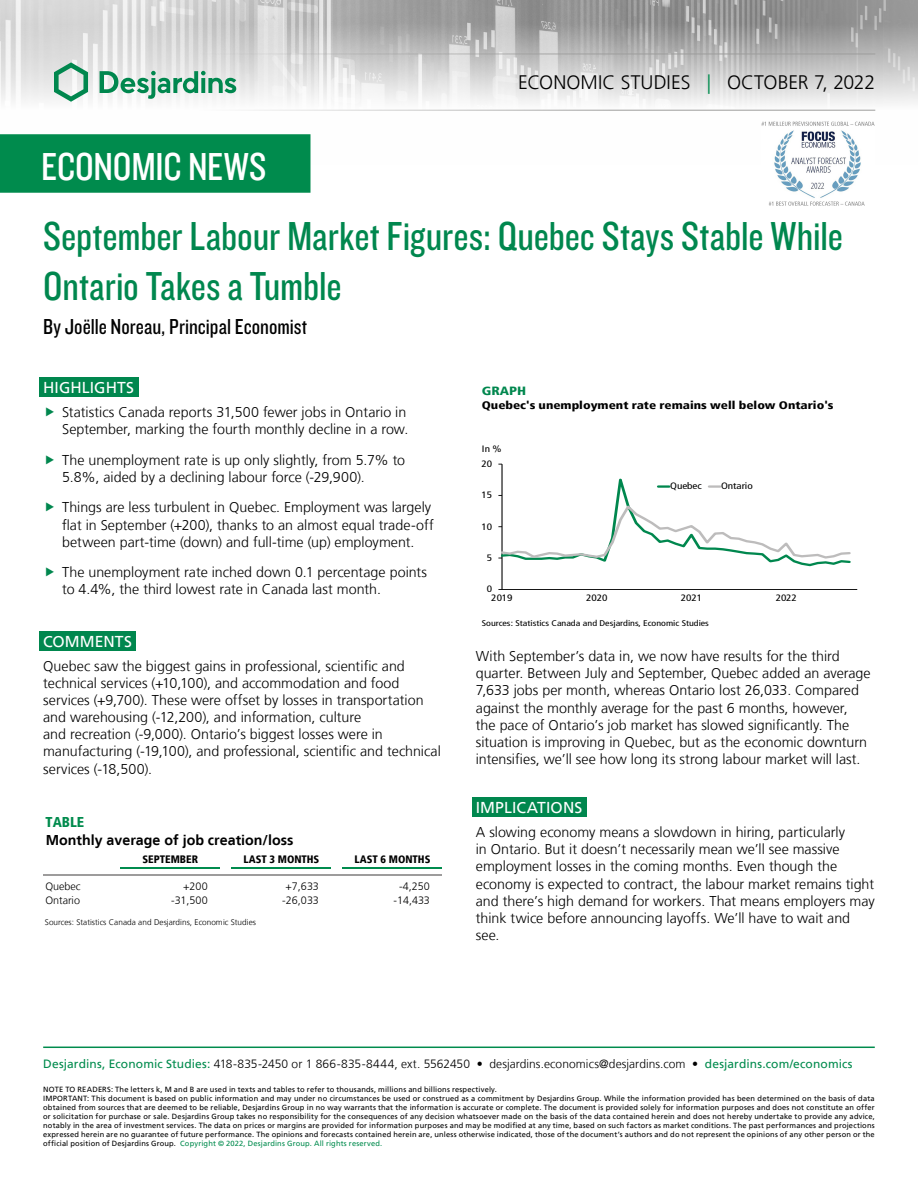
<style>
.page{position:relative;width:918px;height:1188px;background:#fff}
.page>*{position:absolute;margin:0;border:0;box-sizing:border-box;transform-origin:0 0}
.t1{font:42px/50.4px "Knockout 29 Junior Ltweight";letter-spacing:-.005em;color:#00874e}
.t2{font:40.5px "Knockout 29 Junior Ltweight";letter-spacing:-.005em;color:#fff}
.t3{font:22.5px "Knockout 29 Junior Ltweight";color:#000}
.t4{font:300 19.5px "Frutiger LT";color:#000}
.t5{font:15.75px "Frutiger LT";letter-spacing:.005em;color:#fff}
.t6{font:300 14.25px/17.1px "Frutiger LT";color:#000}
.t7{font:italic 700 14.25px "Frutiger LT";color:#000}
.t8{font:900 condensed 14.25px "Frutiger LT";color:#008b4d}
.t9{font:300 12px "Frutiger LT";letter-spacing:.005em;color:#000}
.t10{font:900 condensed 12px "Frutiger LT";color:#00874e;scale:1.2 1}
.t11{font:900 condensed 11.1px "Frutiger LT";color:#000;scale:1.2 1}
.t12{font:300 10.8px "Frutiger LT";color:#000}
.t13{font:900 condensed 10.8px "Frutiger LT";color:#000}
.t14{font:condensed 9.3px "Frutiger LT";color:#000;scale:1.2 1}
.t15{font:condensed 8.25px "Frutiger LT";color:#000;scale:1.2 1}
.t16{font:300 8.25px "Frutiger LT";letter-spacing:.005em;color:#000}
.t17{font:7.5px/9px "Frutiger LT";letter-spacing:.02em;color:#000}
.s1{color:#008b4d}
.s2{font-weight:400;color:#008b4d}
</style>
<div class="page">
<img style="left:0;top:0;width:918px;height:164px">
<hr style="left:43px;top:54px;width:832px;height:1px;background:#9d9d9c">
<hr style="left:43px;top:110px;width:832px;height:1px;background:#9d9d9c">
<svg style="left:54px;top:62px;width:34px;height:40px"></svg>
<svg style="left:100px;top:71px;width:136px;height:28px"></svg>
<div style="left:0;top:135px;width:310px;height:57px;background:#008b4d"></div>
<div style="left:0;top:134px;width:310px;height:59px;border:2px solid #008b4d"></div>
<hr style="left:43px;top:1047px;width:832px;height:1px;background:#008b4d">
<div style="left:39px;top:377px;width:99px;height:20px;background:#00874e"></div>
<div style="left:39px;top:631px;width:97px;height:20px;background:#00874e"></div>
<div style="left:472px;top:797px;width:114px;height:20px;background:#00874e"></div>
<hr style="left:502px;top:464px;width:1px;height:125px;background:#000">
<hr style="left:502px;top:589px;width:355px;height:1px;background:#000">
<svg style="left:498px;top:464px;width:353px;height:103px"></svg>
<img style="left:761px;top:121px;width:114px;height:85px">
<hr style="left:120px;top:867px;width:100px;height:1px;background:#008b4d">
<hr style="left:232px;top:867px;width:99px;height:1px;background:#008b4d">
<hr style="left:343px;top:867px;width:99px;height:1px;background:#008b4d">
<hr style="left:43px;top:875px;width:399px;height:1px;background:#9d9c9c">
<h2 class="t2" style="left:41px;top:140px;width:227px">ECONOMIC NEWS</h2>
<h3 class="t4" style="left:518px;top:72px;width:359px">ECONOMIC STUDIES <span class="s1">|</span> OCTOBER 7, 2022</h3>
<h1 class="t1" style="left:43px;top:209px;width:801px">September Labour Market Figures: Quebec Stays Stable While<br>Ontario Takes a Tumble</h1>
<h3 class="t3" style="left:43px;top:312px;width:266px">By Joëlle Noreau, Principal Economist</h3>
<p class="t5" style="left:43px;top:378px;width:92px">HIGHLIGHTS</p>
<p class="t6" style="left:62px;top:404px;width:348px">Statistics Canada reports 31,500 fewer jobs in Ontario in<br>September, marking the fourth monthly decline in a row.</p>
<p class="t6" style="left:62px;top:452px;width:345px">The unemployment rate is up only slightly, from 5.7% to<br>5.8%, aided by a declining labour force (-29,900).</p>
<p class="t6" style="left:62px;top:499px;width:373px">Things are less turbulent in Quebec. Employment was largely flat in September (+200), thanks to an almost equal trade-off between part-time (down) and full-time (up) employment.</p>
<p class="t6" style="left:62px;top:564px;width:367px">The unemployment rate inched down 0.1 percentage points to 4.4%, the third lowest rate in Canada last month.</p>
<p class="t5" style="left:43px;top:632px;width:90px">COMMENTS</p>
<p class="t6" style="left:43px;top:658px;width:399px">Quebec saw the biggest gains in professional, scientific and technical services (+10,100), and accommodation and food services (+9,700). These were offset by losses in transportation and warehousing (-12,200), and information, culture<br>and recreation (-9,000). Ontario’s biggest losses were in manufacturing (-19,100), and professional, scientific and technical services (-18,500).</p>
<p class="t8" style="left:46px;top:814px;width:40px">TABLE</p>
<p class="t7" style="left:46px;top:832px;width:249px">Monthly average of job creation/loss</p>
<p class="t13" style="left:143px;top:853px;width:57px">SEPTEMBER</p>
<p class="t13" style="left:244px;top:853px;width:77px">LAST 3 MONTHS</p>
<p class="t13" style="left:355px;top:853px;width:77px">LAST 6 MONTHS</p>
<p class="t12" style="left:45px;top:880px;width:37px">Quebec</p>
<p class="t12" style="left:183px;top:880px;width:26px">+200</p>
<p class="t12" style="left:285px;top:880px;width:35px">+7,633</p>
<p class="t12" style="left:399px;top:880px;width:32px">-4,250</p>
<p class="t12" style="left:45px;top:894px;width:36px">Ontario</p>
<p class="t12" style="left:171px;top:894px;width:38px">-31,500</p>
<p class="t12" style="left:282px;top:894px;width:38px">-26,033</p>
<p class="t12" style="left:393px;top:894px;width:38px">-14,433</p>
<p class="t16" style="left:45px;top:917px;width:213px">Sources: Statistics Canada and Desjardins, Economic Studies</p>
<p class="t10" style="left:482px;top:384px;width:39px">GRAPH</p>
<p class="t11" style="left:482px;top:398px;width:295px">Quebec's unemployment rate remains well below Ontario's</p>
<p class="t14" style="left:482px;top:444px;width:18px">In %</p>
<p class="t14" style="left:481px;top:458px;width:10px">20</p>
<p class="t14" style="left:481px;top:490px;width:10px">15</p>
<p class="t14" style="left:481px;top:521px;width:10px">10</p>
<p class="t14" style="left:487px;top:552px;width:6px">5</p>
<p class="t14" style="left:487px;top:584px;width:6px">0</p>
<p class="t14" style="left:670px;top:481px;width:28px">Quebec</p>
<p class="t14" style="left:721px;top:481px;width:28px">Ontario</p>
<p class="t14" style="left:491px;top:593px;width:19px">2019</p>
<p class="t14" style="left:586px;top:593px;width:19px">2020</p>
<p class="t14" style="left:681px;top:593px;width:19px">2021</p>
<p class="t14" style="left:776px;top:593px;width:19px">2022</p>
<p class="t15" style="left:482px;top:618px;width:191px">Sources: Statistics Canada and Desjardins, Economic Studies</p>
<p class="t6" style="left:476px;top:648px;width:396px">With September’s data in, we now have results for the third quarter. Between July and September, Quebec added an average 7,633 jobs per month, whereas Ontario lost 26,033. Compared against the monthly average for the past 6 months, however, the pace of Ontario’s job market has slowed significantly. The situation is improving in Quebec, but as the economic downturn intensifies, we’ll see how long its strong labour market will last.</p>
<p class="t5" style="left:476px;top:799px;width:108px">IMPLICATIONS</p>
<p class="t6" style="left:476px;top:824px;width:400px">A slowing economy means a slowdown in hiring, particularly<br>in Ontario. But it doesn’t necessarily mean we’ll see massive employment losses in the coming months. Even though the economy is expected to contract, the labour market remains tight and there’s high demand for workers. That means employers may think twice before announcing layoffs. We’ll have to wait and see.</p>
<p class="t9" style="left:43px;top:1057px;width:811px"><span class="s2">Desjardins, Economic Studies:</span> 418-835-2450 or 1 866-835-8444, ext. 5562450 • desjardins.economics@desjardins.com • <span class="s2">desjardins.com/economics</span></p>
<p class="t17" style="left:43px;top:1085px;width:833px">NOTE TO READERS: The letters k, M and B are used in texts and tables to refer to thousands, millions and billions respectively.<br>IMPORTANT: This document is based on public information and may under no circumstances be used or construed as a commitment by Desjardins Group. While the information provided has been determined on the basis of data obtained from sources that are deemed to be reliable, Desjardins Group in no way warrants that the information is accurate or complete. The document is provided solely for information purposes and does not constitute an offer or solicitation for purchase or sale. Desjardins Group takes no responsibility for the consequences of any decision whatsoever made on the basis of the data contained herein and does not hereby undertake to provide any advice, notably in the area of investment services. The data on prices or margins are provided for information purposes and may be modified at any time, based on such factors as market conditions. The past performances and projections expressed herein are no guarantee of future performance. The opinions and forecasts contained herein are, unless otherwise indicated, those of the document’s authors and do not represent the opinions of any other person or the official position of Desjardins Group. <span class="s1">Copyright © 2022, Desjardins Group. All rights reserved.</span></p>
</div>
